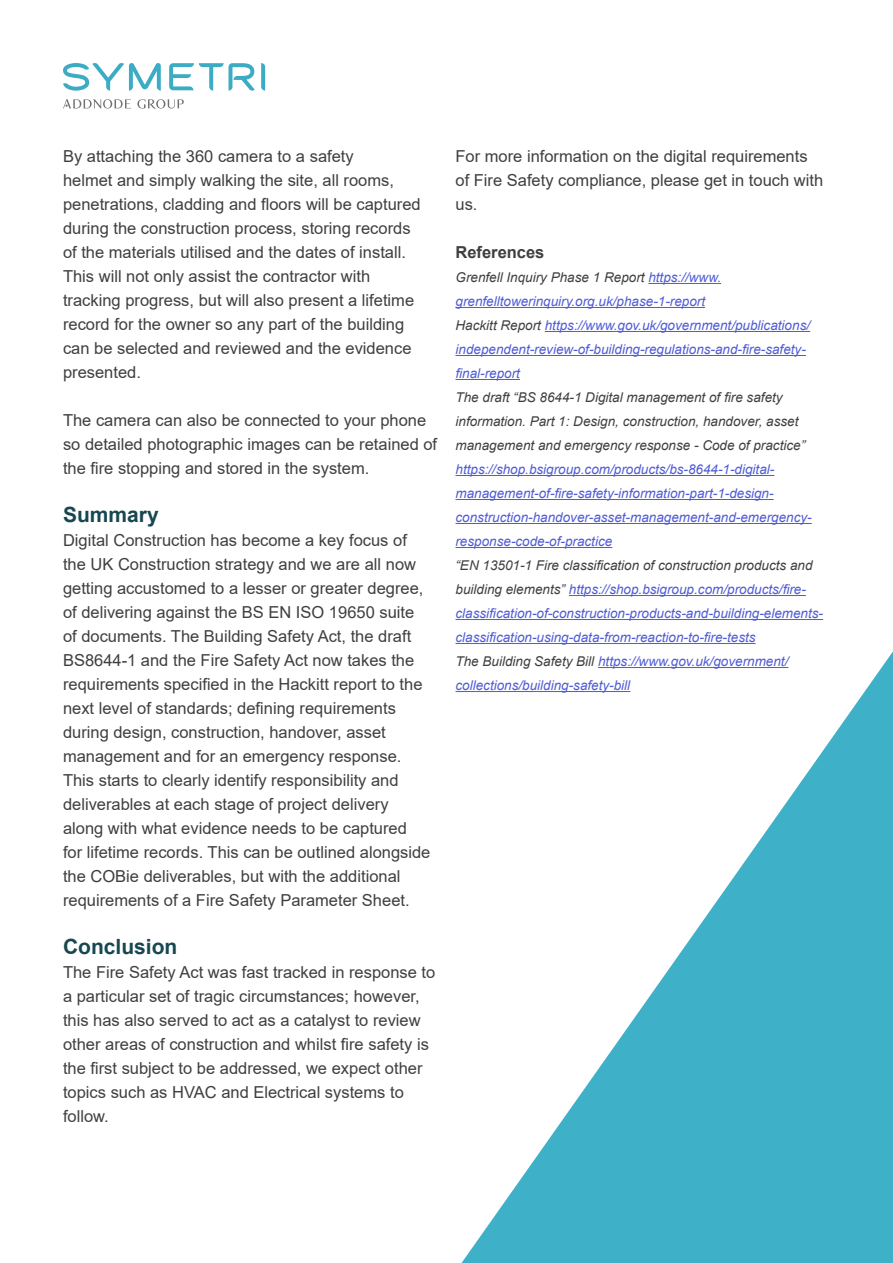
<style>
.page{position:relative;width:893px;height:1263px;background:#fff}
.page>*{position:absolute;margin:0;border:0;box-sizing:border-box;transform-origin:0 0}
.t1{font:700 21px "Arial";color:#174751}
.t2{font:16.5px/24px "Arial";color:#403f40}
.t3{font:700 16.5px "Arial";color:#403f40}
.t4{font:italic 13.5px/24px "Arial";color:#4f5cd6}
.t5{font:italic 13.5px/24px "Arial";color:#403f40}
.s1{color:#403f40}
</style>
<div class="page">
<svg style="left:63px;top:99px;width:68px;height:10px"></svg>
<svg style="left:137px;top:99px;width:47px;height:10px"></svg>
<svg style="left:63px;top:63px;width:98px;height:28px"></svg>
<svg style="left:169px;top:63px;width:86px;height:28px"></svg>
<svg style="left:261px;top:63px;width:4px;height:28px"></svg>
<hr style="left:648px;top:283px;width:73px;height:1px;background:#4f5cd6">
<hr style="left:455px;top:307px;width:250px;height:1px;background:#4f5cd6">
<hr style="left:545px;top:331px;width:265px;height:1px;background:#4f5cd6">
<hr style="left:455px;top:355px;width:351px;height:1px;background:#4f5cd6">
<hr style="left:455px;top:379px;width:65px;height:1px;background:#4f5cd6">
<hr style="left:455px;top:475px;width:319px;height:1px;background:#4f5cd6">
<hr style="left:455px;top:499px;width:319px;height:1px;background:#4f5cd6">
<hr style="left:455px;top:523px;width:357px;height:1px;background:#4f5cd6">
<hr style="left:455px;top:547px;width:157px;height:1px;background:#4f5cd6">
<hr style="left:569px;top:595px;width:237px;height:1px;background:#4f5cd6">
<hr style="left:455px;top:619px;width:368px;height:1px;background:#4f5cd6">
<hr style="left:455px;top:643px;width:301px;height:1px;background:#4f5cd6">
<hr style="left:455px;top:691px;width:175px;height:1px;background:#4f5cd6">
<svg style="left:461px;top:651px;width:432px;height:612px"></svg>
<p class="t2" style="left:63px;top:144px;width:359px">By attaching the 360 camera to a safety<br>helmet and simply walking the site, all rooms, penetrations, cladding and floors will be captured during the construction process, storing records of the materials utilised and the dates of install.<br>This will not only assist the contractor with tracking progress, but will also present a lifetime record for the owner so any part of the building can be selected and reviewed and the evidence presented.</p>
<p class="t2" style="left:63px;top:408px;width:376px">The camera can also be connected to your phone so detailed photographic images can be retained of the fire stopping and stored in the system.</p>
<p class="t1" style="left:63px;top:500px;width:97px">Summary</p>
<p class="t2" style="left:63px;top:528px;width:369px">Digital Construction has become a key focus of the UK Construction strategy and we are all now getting accustomed to a lesser or greater degree, of delivering against the BS EN ISO 19650 suite of documents. The Building Safety Act, the draft BS8644-1 and the Fire Safety Act now takes the requirements specified in the Hackitt report to the next level of standards; defining requirements during design, construction, handover, asset management and for an emergency response.<br>This starts to clearly identify responsibility and deliverables at each stage of project delivery along with what evidence needs to be captured<br>for lifetime records. This can be outlined alongside the COBie deliverables, but with the additional requirements of a Fire Safety Parameter Sheet.</p>
<p class="t1" style="left:63px;top:932px;width:116px">Conclusion</p>
<p class="t2" style="left:63px;top:960px;width:374px">The Fire Safety Act was fast tracked in response to a particular set of tragic circumstances; however, this has also served to act as a catalyst to review other areas of construction and whilst fire safety is the first subject to be addressed, we expect other topics such as HVAC and Electrical systems to follow.</p>
<p class="t2" style="left:455px;top:144px;width:369px">For more information on the digital requirements of Fire Safety compliance, please get in touch with us.</p>
<p class="t3" style="left:455px;top:241px;width:90px">References</p>
<p class="t4" style="left:455px;top:265px;width:356px"><span class="s1">Grenfell Inquiry Phase 1 Report</span> https://www. grenfelltowerinquiry.org.uk/phase-1-report<br><span class="s1">Hackitt Report</span> https://www.gov.uk/government/publications/ independent-review-of-building-regulations-and-fire-safety&shy;final-report</p>
<p class="t5" style="left:455px;top:385px;width:351px">The draft “BS 8644-1 Digital management of fire safety information. Part 1: Design, construction, handover, asset management and emergency response - Code of practice”</p>
<p class="t4" style="left:455px;top:457px;width:358px">https://shop.bsigroup.com/products/bs-8644-1-digital&shy;management-of-fire-safety-information-part-1-design&shy;construction-handover-asset-management-and-emergency&shy;response-code-of-practice</p>
<p class="t4" style="left:455px;top:554px;width:369px"><span class="s1">“EN 13501-1 Fire classification of construction products and building elements”</span> https://shop.bsigroup.com/products/fire&shy;classification-of-construction-products-and-building-elements&shy;classification-using-data-from-reaction-to-fire-tests<br><span class="s1">The Building Safety Bill</span> https://www.gov.uk/government/ collections/building-safety-bill</p>
</div>
